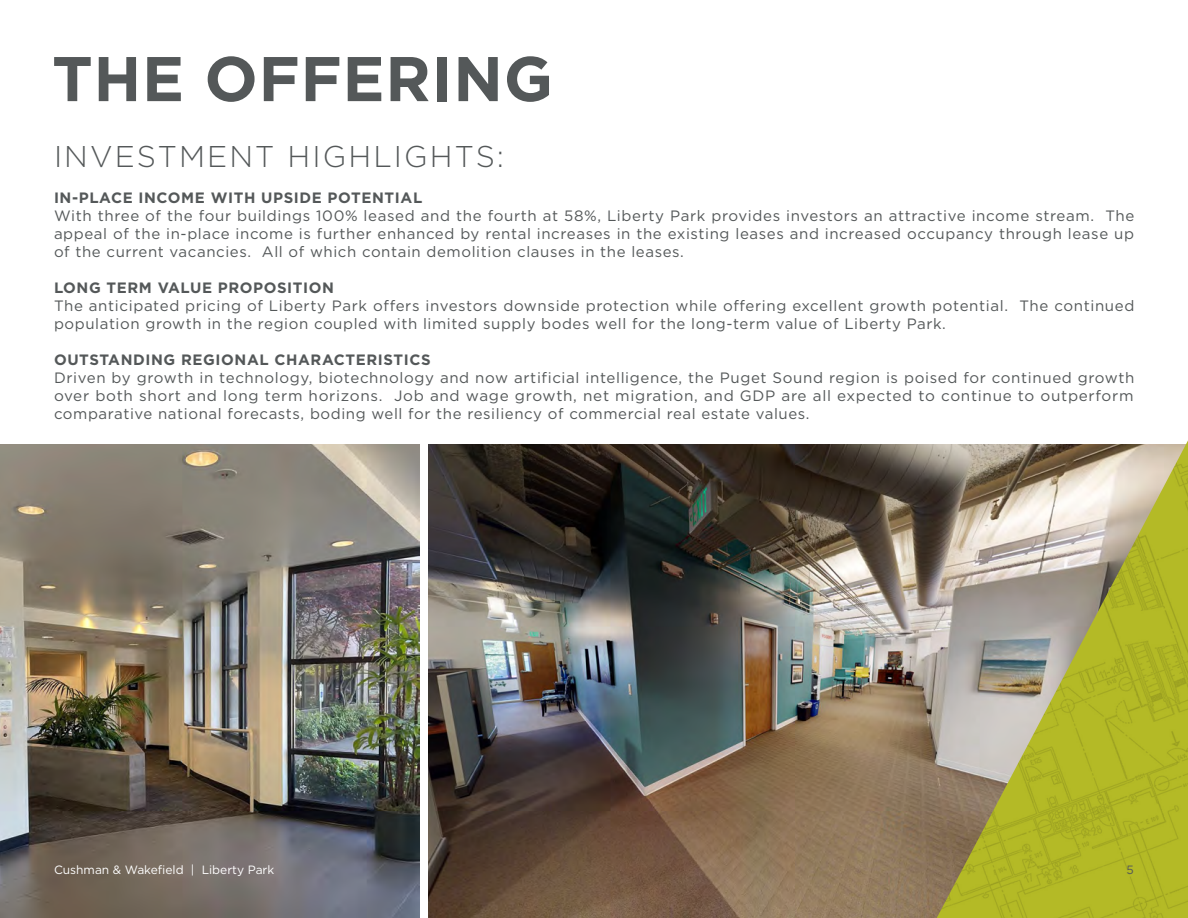
<style>
.page{position:relative;width:1188px;height:918px;background:#fff}
.page>*{position:absolute;margin:0;border:0;box-sizing:border-box;transform-origin:0 0}
.t1{font:700 63px "Gotham";letter-spacing:.01em;color:#545859}
.t2{font:300 30px "Gotham";letter-spacing:.07em;color:#545859}
.t3{font:15px/18px "Gotham";letter-spacing:.04em;color:#545859;text-align:justify}
.t4{font:700 15px "Gotham";letter-spacing:.04em;color:#545859}
.t5{font:12px "Gotham";color:#fff}
.t6{font:12px "Gotham";color:#545859}
</style>
<div class="page">
<img style="left:0;top:444px;width:420px;height:474px">
<img style="left:428px;top:444px;width:509px;height:474px">
<img style="left:937px;top:440px;width:251px;height:478px">
<h1 class="t1" style="left:52px;top:37px;width:503px">THE OFFERING</h1>
<h2 class="t2" style="left:54px;top:137px;width:452px">INVESTMENT HIGHLIGHTS:</h2>
<p class="t4" style="left:54px;top:187px;width:370px">IN-PLACE INCOME WITH UPSIDE POTENTIAL</p>
<p class="t3" style="left:54px;top:206px;width:1082px">With three of the four buildings 100% leased and the fourth at 58%, Liberty Park provides investors an attractive income stream. The appeal of the in-place income is further enhanced by rental increases in the existing leases and increased occupancy through lease up of the current vacancies. All of which contain demolition clauses in the leases.</p>
<p class="t4" style="left:54px;top:277px;width:282px">LONG TERM VALUE PROPOSITION</p>
<p class="t3" style="left:54px;top:296px;width:1082px">The anticipated pricing of Liberty Park offers investors downside protection while offering excellent growth potential. The continued population growth in the region coupled with limited supply bodes well for the long-term value of Liberty Park.</p>
<p class="t4" style="left:54px;top:349px;width:378px">OUTSTANDING REGIONAL CHARACTERISTICS</p>
<p class="t3" style="left:54px;top:368px;width:1082px">Driven by growth in technology, biotechnology and now artificial intelligence, the Puget Sound region is poised for continued growth over both short and long term horizons. Job and wage growth, net migration, and GDP are all expected to continue to outperform comparative national forecasts, boding well for the resiliency of commercial real estate values.</p>
<p class="t5" style="left:54px;top:862px;width:222px">Cushman &amp; Wakefield | Liberty Park</p>
<p class="t6" style="left:1127px;top:862px;width:9px">5</p>
</div>
